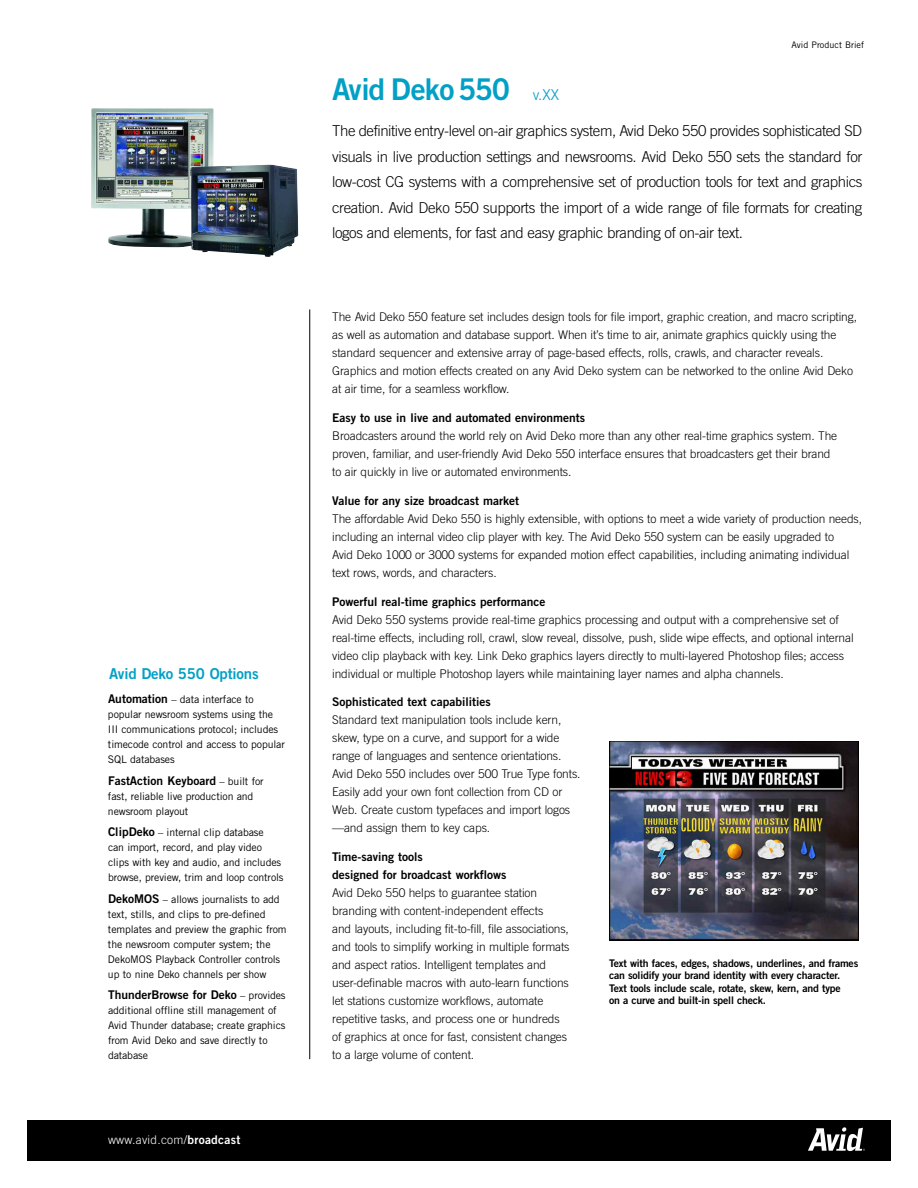
<style>
.page{position:relative;width:918px;height:1188px;background:#fff}
.page>*{position:absolute;margin:0;border:0;box-sizing:border-box;transform-origin:0 0}
.t1{font:30px "Trade Gothic Bold Two";letter-spacing:-.03em;color:#02a0c6}
.t2{font:300 15px/25.5px "Trade Gothic";letter-spacing:-.03em;color:#000;text-align:justify}
.t3{font:15px "Trade Gothic Bold Two";letter-spacing:-.01em;color:#02a0c6}
.t4{font:300 12px/18px "Trade Gothic";letter-spacing:-.01em;color:#000}
.t5{font:12px/18px "Trade Gothic Bold Two";color:#000}
.t6{font:300 12px "Trade Gothic";letter-spacing:.02em;color:#fff}
.t7{font:10.5px/15px "Trade Gothic";letter-spacing:-.01em;color:#000}
.t8{font:10.5px/12.6px "Trade Gothic Bold Two";letter-spacing:-.02em;color:#000}
.t9{font:9px "Trade Gothic";color:#000}
.s1{font-family:"Trade Gothic Bold Two";font-size:12px}
.s2{font-family:"Trade Gothic";font-size:10.5px}
.s3{font-family:"Trade Gothic Bold Two";font-weight:400}
.s4{font-family:"Trade Gothic";font-weight:300;font-size:15px}
</style>
<div class="page">
<div style="left:27px;top:1121px;width:864px;height:40px;background:#000"></div>
<svg style="left:808px;top:1127px;width:57px;height:24px"></svg>
<hr style="left:309px;top:309px;width:1px;height:750px;background:#000">
<img style="left:91px;top:108px;width:207px;height:149px">
<img style="left:610px;top:742px;width:248px;height:198px">
<p class="t3" style="left:109px;top:668px;width:151px">Avid Deko 550 Options</p>
<p class="t7" style="left:108px;top:693px;width:178px"><span class="s1">Automation</span> – data interface to popular newsroom systems using the<br>III communications protocol; includes timecode control and access to popular<br>SQL databases</p>
<p class="t5" style="left:108px;top:773px;width:157px">FastAction Keyboard <span class="s2">– built for</span></p>
<p class="t7" style="left:108px;top:789px;width:147px">fast, reliable live production and newsroom playout</p>
<p class="t7" style="left:108px;top:826px;width:177px"><span class="s1">ClipDeko</span> – internal clip database<br>can import, record, and play video clips with key and audio, and includes browse, preview, trim and loop controls</p>
<p class="t7" style="left:108px;top:892px;width:180px"><span class="s1">DekoMOS</span> – allows journalists to add text, stills, and clips to pre-defined templates and preview the graphic from the newsroom computer system; the DekoMOS Playback Controller controls up to nine Deko channels per show</p>
<p class="t5" style="left:108px;top:987px;width:179px">ThunderBrowse for Deko <span class="s2">– provides</span></p>
<p class="t7" style="left:108px;top:1004px;width:179px">additional offline still management of<br>Avid Thunder database; create graphics from Avid Deko and save directly to database</p>
<p class="t6" style="left:108px;top:1135px;width:134px">www.avid.com/<span class="s3">broadcast</span></p>
<p class="t9" style="left:792px;top:42px;width:74px">Avid Product Brief</p>
<h1 class="t1" style="left:332px;top:79px;width:228px">Avid Deko550 <span class="s4">v.XX</span></h1>
<p class="t2" style="left:332px;top:120px;width:532px">The definitive entry-level on-air graphics system, Avid Deko 550 provides sophisticated SD visuals in live production settings and newsrooms. Avid Deko 550 sets the standard for low-cost CG systems with a comprehensive set of production tools for text and graphics creation. Avid Deko 550 supports the import of a wide range of file formats for creating logos and elements, for fast and easy graphic branding of on-air text.</p>
<p class="t4" style="left:332px;top:309px;width:526px">The Avid Deko 550 feature set includes design tools for file import, graphic creation, and macro scripting, as well as automation and database support. When it’s time to air, animate graphics quickly using the standard sequencer and extensive array of page-based effects, rolls, crawls, and character reveals.<br>Graphics and motion effects created on any Avid Deko system can be networked to the online Avid Deko at air time, for a seamless workflow.</p>
<p class="t5" style="left:332px;top:410px;width:254px">Easy to use in live and automated environments</p>
<p class="t4" style="left:332px;top:428px;width:506px">Broadcasters around the world rely on Avid Deko more than any other real-time graphics system. The proven, familiar, and user-friendly Avid Deko 550 interface ensures that broadcasters get their brand to air quickly in live or automated environments.</p>
<p class="t5" style="left:332px;top:493px;width:189px">Value for any size broadcast market</p>
<p class="t4" style="left:332px;top:511px;width:531px">The affordable Avid Deko 550 is highly extensible, with options to meet a wide variety of production needs, including an internal video clip player with key. The Avid Deko 550 system can be easily upgraded to<br>Avid Deko 1000 or 3000 systems for expanded motion effect capabilities, including animating individual text rows, words, and characters.</p>
<p class="t5" style="left:332px;top:593px;width:215px">Powerful real-time graphics performance</p>
<p class="t4" style="left:332px;top:611px;width:523px">Avid Deko 550 systems provide real-time graphics processing and output with a comprehensive set of real-time effects, including roll, crawl, slow reveal, dissolve, push, slide wipe effects, and optional internal video clip playback with key. Link Deko graphics layers directly to multi-layered Photoshop files; access individual or multiple Photoshop layers while maintaining layer names and alpha channels.</p>
<p class="t5" style="left:332px;top:694px;width:160px">Sophisticated text capabilities</p>
<p class="t4" style="left:332px;top:712px;width:250px">Standard text manipulation tools include kern, skew, type on a curve, and support for a wide range of languages and sentence orientations.<br>Avid Deko 550 includes over 500 True Type fonts.<br>Easily add your own font collection from CD or Web. Create custom typefaces and import logos —and assign them to key caps.</p>
<p class="t5" style="left:332px;top:849px;width:176px">Time-saving tools<br>designed for broadcast workflows</p>
<p class="t4" style="left:332px;top:885px;width:239px">Avid Deko 550 helps to guarantee station branding with content-independent effects<br>and layouts, including fit-to-fill, file associations, and tools to simplify working in multiple formats and aspect ratios. Intelligent templates and user-definable macros with auto-learn functions let stations customize workflows, automate repetitive tasks, and process one or hundreds of graphics at once for fast, consistent changes to a large volume of content.</p>
<p class="t8" style="left:609px;top:958px;width:251px">Text with faces, edges, shadows, underlines, and frames can solidify your brand identity with every character.<br>Text tools include scale, rotate, skew, kern, and type<br>on a curve and built-in spell check.</p>
</div>
